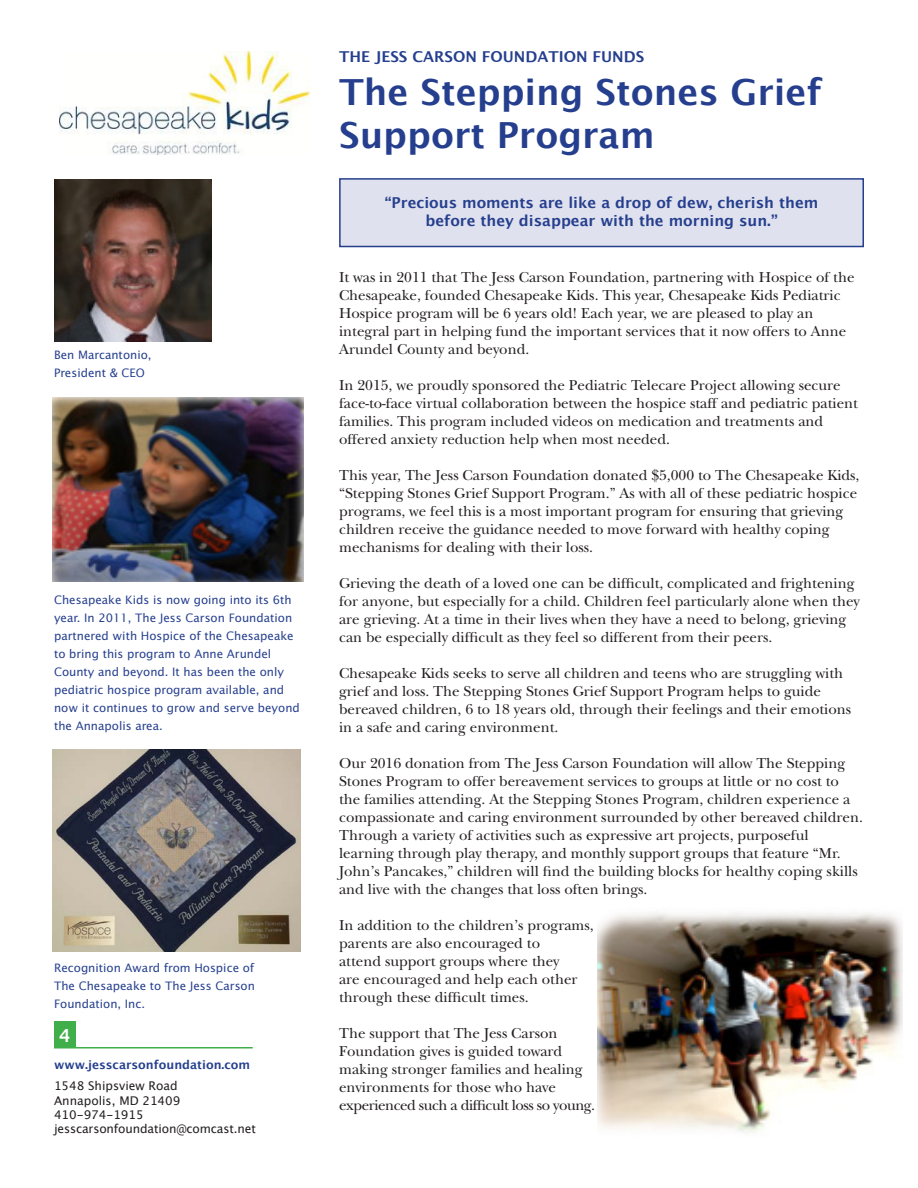
<style>
.page{position:relative;width:918px;height:1188px;background:#fff}
.page>*{position:absolute;margin:0;border:0;box-sizing:border-box;transform-origin:0 0}
.t1{font:700 36px/43.2px "Lucida Grande";color:#253f8e}
.t2{font:700 18px "Lucida Grande";color:#fff}
.t3{font:15px/18px "New Baskerville";color:#231f20}
.t4{font:700 15px/18px "Lucida Grande";color:#253f8e;text-align:center}
.t5{font:12px/14.4px "Lucida Grande";color:#231f20}
.t6{font:700 12px "Lucida Grande";color:#253f8e}
.t7{font:11.7px/18px "Lucida Sans";color:#253f8e}
</style>
<div class="page">
<div style="left:339px;top:178px;width:525px;height:69px;background:#e0e1ee;border:2px solid #253f8e"></div>
<div style="left:54px;top:1022px;width:22px;height:26px;background:#40ae49"></div>
<hr style="left:54px;top:1047px;width:199px;height:2px;background:#40ae49">
<img style="left:59px;top:52px;width:250px;height:102px">
<img style="left:53px;top:397px;width:251px;height:184px">
<img style="left:598px;top:913px;width:305px;height:220px">
<img style="left:54px;top:180px;width:158px;height:162px">
<img style="left:53px;top:750px;width:248px;height:202px">
<p class="t7" style="left:54px;top:346px;width:99px">Ben Marcantonio,<br>President &amp; CEO</p>
<p class="t7" style="left:54px;top:590px;width:247px">Chesapeake Kids is now going into its 6th year. In 2011, The Jess Carson Foundation partnered with Hospice of the Chesapeake to bring this program to Anne Arundel County and beyond. It has been the only pediatric hospice program available, and now it continues to grow and serve beyond the Annapolis area.</p>
<p class="t7" style="left:54px;top:958px;width:202px;text-align:justify">Recognition Award from Hospice of The Chesapeake to The Jess Carson Foundation, Inc.</p>
<p class="t2" style="left:59px;top:1021px;width:13px">4</p>
<p class="t6" style="left:54px;top:1055px;width:198px">www.jesscarsonfoundation.com</p>
<p class="t5" style="left:54px;top:1079px;width:203px">1548 Shipsview Road<br>Annapolis, MD 21409<br>410-974-1915 jesscarsonfoundation@comcast.net</p>
<p class="t4" style="left:339px;top:47px;width:307px">THE JESS CARSON FOUNDATION FUNDS</p>
<h1 class="t1" style="left:339px;top:70px;width:484px">The Stepping Stones Grief<br>Support Program</h1>
<p class="t4" style="left:385px;top:194px;width:435px">“Precious moments are like a drop of dew, cherish them before they disappear with the morning sun.”</p>
<p class="t3" style="left:339px;top:268px;width:517px">It was in 2011 that The Jess Carson Foundation, partnering with Hospice of the Chesapeake, founded Chesapeake Kids. This year, Chesapeake Kids Pediatric Hospice program will be 6 years old! Each year, we are pleased to play an integral part in helping fund the important services that it now offers to Anne Arundel County and beyond.</p>
<p class="t3" style="left:339px;top:376px;width:520px">In 2015, we proudly sponsored the Pediatric Telecare Project allowing secure face-to-face virtual collaboration between the hospice staff and pediatric patient families. This program included videos on medication and treatments and offered anxiety reduction help when most needed.</p>
<p class="t3" style="left:339px;top:466px;width:522px">This year, The Jess Carson Foundation donated $5,000 to The Chesapeake Kids, “Stepping Stones Grief Support Program.” As with all of these pediatric hospice programs, we feel this is a most important program for ensuring that grieving children receive the guidance needed to move forward with healthy coping mechanisms for dealing with their loss.</p>
<p class="t3" style="left:339px;top:574px;width:522px">Grieving the death of a loved one can be difficult, complicated and frightening for anyone, but especially for a child. Children feel particularly alone when they are grieving. At a time in their lives when they have a need to belong, grieving can be especially difficult as they feel so different from their peers.</p>
<p class="t3" style="left:339px;top:664px;width:514px">Chesapeake Kids seeks to serve all children and teens who are struggling with grief and loss. The Stepping Stones Grief Support Program helps to guide bereaved children, 6 to 18 years old, through their feelings and their emotions in a safe and caring environment.</p>
<p class="t3" style="left:339px;top:754px;width:525px">Our 2016 donation from The Jess Carson Foundation will allow The Stepping Stones Program to offer bereavement services to groups at little or no cost to the families attending. At the Stepping Stones Program, children experience a compassionate and caring environment surrounded by other bereaved children.<br>Through a variety of activities such as expressive art projects, purposeful learning through play therapy, and monthly support groups that feature “Mr.<br>John’s Pancakes,” children will find the building blocks for healthy coping skills and live with the changes that loss often brings.</p>
<p class="t3" style="left:339px;top:916px;width:256px">In addition to the children’s programs, parents are also encouraged to<br>attend support groups where they<br>are encouraged and help each other through these difficult times.</p>
<p class="t3" style="left:339px;top:1024px;width:258px">The support that The Jess Carson Foundation gives is guided toward making stronger families and healing environments for those who have experienced such a difficult loss so young.</p>
</div>
